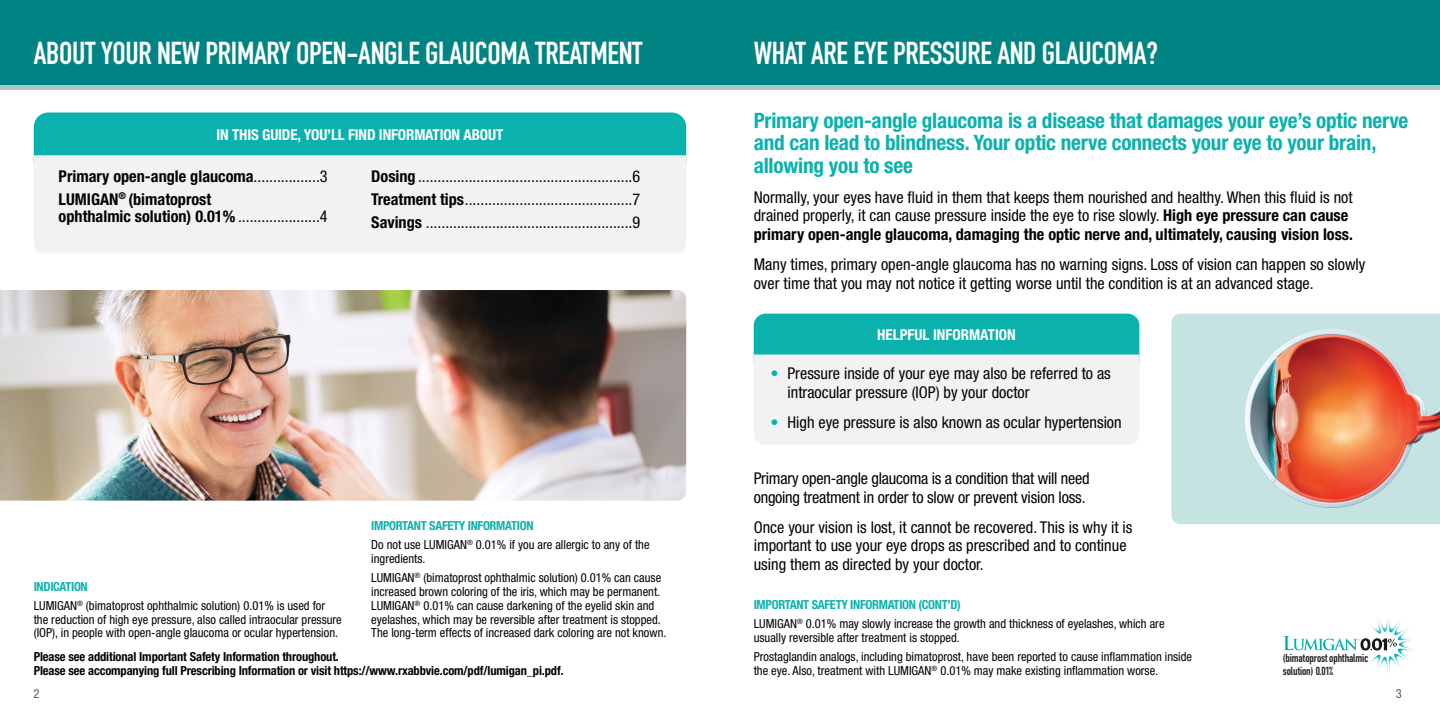
<style>
.page{position:relative;width:1440px;height:720px;background:#fff}
.page>*{position:absolute;margin:0;border:0;box-sizing:border-box;transform-origin:0 0}
.t1{font:700 31.25px "DIN Condensed";letter-spacing:-.01em;color:#fff}
.t2{font:700 condensed 21.25px/22.5px "Helvetica Neue LT Std";letter-spacing:-.01em;color:#0bb2ad}
.t3{font:condensed 16.25px/18.8px "Helvetica Neue LT Std";color:#020304}
.t4{font:700 condensed 16.25px/23.1px "Helvetica Neue LT Std";color:#020304}
.t5{font:700 condensed 15px "Helvetica Neue LT Std";letter-spacing:-.01em;color:#fff}
.t6{font:condensed 12.5px/19.4px "Helvetica Neue LT Std";color:#020304}
.t7{font:700 condensed 12.5px/13.8px "Helvetica Neue LT Std";letter-spacing:-.01em;color:#020304}
.t8{font:condensed 12.5px "Helvetica Neue LT Std";color:#58595b}
.t9{font:700 11.5px/12.5px "DIN Condensed";letter-spacing:-.01em;color:#231f20}
.s1{font-weight:400}
.s2{font-weight:700}
.s3{font-weight:700;color:#0bb2ad}
.s4{color:#0bb2ad}
</style>
<div class="page">
<div style="left:0;top:0;width:1440px;height:90px;background:#008483"></div>
<div style="left:0;top:85px;width:1440px;height:5px;background:#b4c3c7"></div>
<svg style="left:1284px;top:619px;width:128px;height:52px"></svg>
<img style="left:1361px;top:634px;width:36px;height:20px">
<img style="left:1171px;top:314px;width:269px;height:210px">
<img style="left:0;top:290px;width:686px;height:211px">
<div style="left:34px;top:112px;width:652px;height:64px;background:#0bb2ad;border-radius:14px"></div>
<div style="left:34px;top:155px;width:652px;height:98px;background:#f2f2f3"></div>
<div style="left:754px;top:314px;width:385px;height:59px;background:#0bb2ad;border-radius:12px"></div>
<div style="left:754px;top:355px;width:385px;height:89px;background:#f2f2f3"></div>
<h1 class="t1" style="left:34px;top:32px;width:610px">ABOUT YOUR NEW PRIMARY OPEN-ANGLE GLAUCOMA TREATMENT</h1>
<h1 class="t1" style="left:754px;top:32px;width:406px">WHAT ARE EYE PRESSURE AND GLAUCOMA?</h1>
<p class="t5" style="left:216px;top:126px;width:288px">IN THIS GUIDE, YOU’LL FIND INFORMATION ABOUT</p>
<p class="t4" style="left:59px;top:164px;width:271px">Primary open-angle glaucoma<span class="s1">.................3<br></span>LUMIGAN<sup>®</sup> (bimatoprost</p>
<p class="t4" style="left:59px;top:205px;width:271px">ophthalmic solution) 0.01% <span class="s1">.....................4</span></p>
<p class="t3" style="left:371px;top:164px;width:271px;line-height:23.1px;text-align:justify"><span class="s2">Dosing</span> .......................................................6<br><span class="s2">Treatment tips</span>...........................................7<br><span class="s2">Savings</span> .....................................................9</p>
<p class="t6" style="left:371px;top:516px;width:280px"><span class="s3">IMPORTANT SAFETY INFORMATION<br></span>Do not use LUMIGAN<sup>®</sup> 0.01% if you are allergic to any of the</p>
<p class="t6" style="left:371px;top:549px;width:292px">ingredients.<br>LUMIGAN<sup>®</sup> (bimatoprost ophthalmic solution) 0.01% can cause</p>
<p class="t6" style="left:371px;top:585px;width:297px;line-height:13.8px">increased brown coloring of the iris, which may be permanent.<br>LUMIGAN<sup>®</sup> 0.01% can cause darkening of the eyelid skin and eyelashes, which may be reversible after treatment is stopped.<br>The long-term effects of increased dark coloring are not known.</p>
<p class="t7" style="left:34px;top:650px;width:531px">Please see additional Important Safety Information throughout.<br>Please see accompanying full Prescribing Information or visit https://www.rxabbvie.com/pdf/lumigan_pi.pdf.</p>
<p class="t6" style="left:34px;top:576px;width:293px"><span class="s3">INDICATION<br></span>LUMIGAN<sup>®</sup> (bimatoprost ophthalmic solution) 0.01% is used for</p>
<p class="t6" style="left:34px;top:612px;width:310px;line-height:13.8px">the reduction of high eye pressure, also called intraocular pressure (IOP), in people with open-angle glaucoma or ocular hypertension.</p>
<h2 class="t2" style="left:754px;top:109px;width:656px">Primary open-angle glaucoma is a disease that damages your eye’s optic nerve and can lead to blindness. Your optic nerve connects your eye to your brain, allowing you to see</h2>
<p class="t3" style="left:754px;top:187px;width:601px">Normally, your eyes have fluid in them that keeps them nourished and healthy. When this fluid is not drained properly, it can cause pressure inside the eye to rise slowly. <span class="s2">High eye pressure can cause primary open-angle glaucoma, damaging the optic nerve and, ultimately, causing vision loss.</span></p>
<p class="t3" style="left:754px;top:255px;width:613px">Many times, primary open-angle glaucoma has no warning signs. Loss of vision can happen so slowly over time that you may not notice it getting worse until the condition is at an advanced stage.</p>
<p class="t5" style="left:877px;top:325px;width:140px">HELPFUL INFORMATION</p>
<p class="t3" style="left:788px;top:364px;width:325px;text-indent:-17px"><span class="s4">•</span> Pressure inside of your eye may also be referred to as intraocular pressure (IOP) by your doctor</p>
<p class="t3" style="left:771px;top:413px;width:353px"><span class="s4">•</span> High eye pressure is also known as ocular hypertension</p>
<p class="t3" style="left:754px;top:469px;width:337px">Primary open-angle glaucoma is a condition that will need ongoing treatment in order to slow or prevent vision loss.</p>
<p class="t3" style="left:754px;top:518px;width:380px">Once your vision is lost, it cannot be recovered. This is why it is important to use your eye drops as prescribed and to continue using them as directed by your doctor.</p>
<p class="t6" style="left:754px;top:595px;width:412px"><span class="s3">IMPORTANT SAFETY INFORMATION (CONT’D)<br></span>LUMIGAN<sup>®</sup> 0.01% may slowly increase the growth and thickness of eyelashes, which are</p>
<p class="t6" style="left:754px;top:628px;width:440px">usually reversible after treatment is stopped.<br>Prostaglandin analogs, including bimatoprost, have been reported to cause inflammation inside</p>
<p class="t6" style="left:754px;top:661px;width:406px">the eye. Also, treatment with LUMIGAN<sup>®</sup> 0.01% may make existing inflammation worse.</p>
<p class="t9" style="left:1283px;top:652px;width:87px">(bimatoprostophthalmic solution) 0.01%</p>
<p class="t8" style="left:33px;top:686px;width:7px">2</p>
<p class="t8" style="left:1396px;top:686px;width:8px">3</p>
</div>
